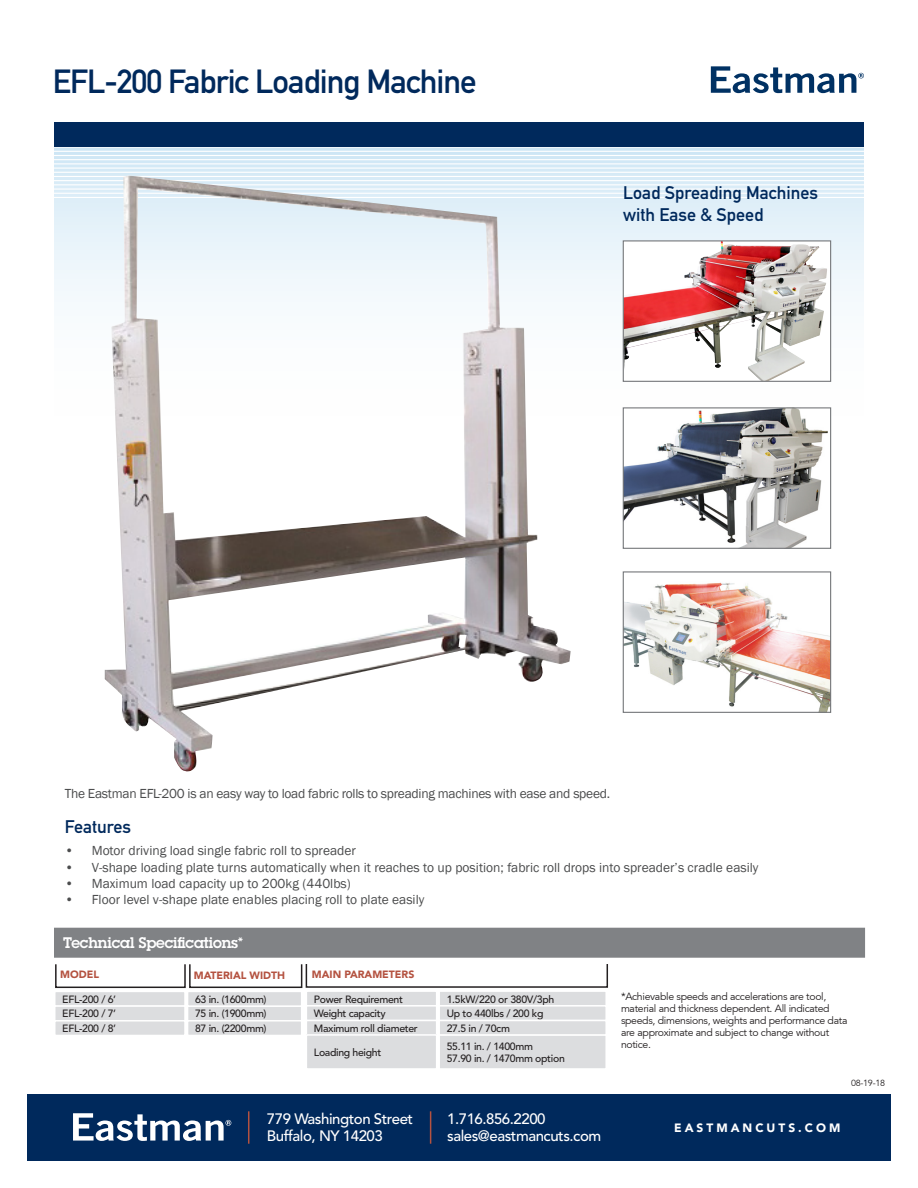
<style>
.page{position:relative;width:918px;height:1188px;background:#fff}
.page>*{position:absolute;margin:0;border:0;box-sizing:border-box;transform-origin:0 0}
.section_heads{font:33px "DIN Mittelschrift Std";letter-spacing:-.03em;color:#00295c}
.t1{font:18px/21.6px "DIN Mittelschrift Std";color:#00295c}
.section_heads-2{font:500 15px/17px "Avenir";letter-spacing:-.03em;color:#fff}
.caption_head{font:600 15px "Lubalin Graph Std";letter-spacing:-.01em;color:#fff}
.intro{font:13.5px "Franklin Gothic";color:#4b4c4d}
.intro-2{font:13.5px "Franklin Gothic";letter-spacing:-.02em;color:#4b4c4d}
.section_heads-3{font:900 12px "Avenir";letter-spacing:.25em;color:#fff}
.Chart_body{font:500 10.5px/11.2px "Avenir";letter-spacing:-.03em;color:#231f20}
.chart_small_body{font:10.5px/12px "Avenir";letter-spacing:-.03em;color:#231f20}
.Chart_subhead{font:900 10.5px "Avenir";color:#b45240}
.chart_small_body-2{font:9px "Avenir";color:#231f20}
</style>
<div class="page">
<svg style="left:54px;top:148px;width:810px;height:375px"></svg>
<hr style="left:27px;top:151px;width:864px;height:1px;background:#fff">
<hr style="left:27px;top:155px;width:864px;height:1px;background:#fff">
<hr style="left:27px;top:159px;width:864px;height:1px;background:#fff">
<hr style="left:27px;top:163px;width:864px;height:1px;background:#fff">
<hr style="left:27px;top:168px;width:864px;height:1px;background:#fff">
<hr style="left:27px;top:172px;width:864px;height:1px;background:#fff">
<hr style="left:27px;top:176px;width:864px;height:1px;background:#fff">
<hr style="left:27px;top:180px;width:864px;height:1px;background:#fff">
<hr style="left:27px;top:184px;width:864px;height:1px;background:#fff">
<hr style="left:27px;top:188px;width:864px;height:2px;background:#fff">
<hr style="left:27px;top:193px;width:864px;height:1px;background:#fff">
<hr style="left:27px;top:197px;width:864px;height:1px;background:#fff">
<div style="left:27px;top:1094px;width:864px;height:67px;background:#00295c"></div>
<hr style="left:430px;top:1111px;width:1px;height:33px;background:#b45240">
<hr style="left:248px;top:1111px;width:1px;height:33px;background:#b45240">
<svg style="left:73px;top:1113px;width:158px;height:28px"></svg>
<svg style="left:711px;top:66px;width:153px;height:27px"></svg>
<div style="left:54px;top:123px;width:810px;height:24px;background:#00295c"></div>
<img style="left:105px;top:176px;width:466px;height:596px">
<div style="left:54px;top:928px;width:811px;height:30px;background:#808285"></div>
<div style="left:55px;top:991px;width:130px;height:15px;background:#dcdddf"></div>
<div style="left:54px;top:991px;width:132px;height:16px;border:2px solid #fff"></div>
<div style="left:55px;top:1006px;width:130px;height:15px;background:#dcdddf"></div>
<div style="left:54px;top:1005px;width:132px;height:17px;border:2px solid #fff"></div>
<div style="left:55px;top:1021px;width:130px;height:14px;background:#dcdddf"></div>
<div style="left:54px;top:1020px;width:132px;height:16px;border:2px solid #fff"></div>
<div style="left:189px;top:964px;width:113px;height:24px;border:2px solid #231f20"></div>
<div style="left:188px;top:1006px;width:114px;height:15px;background:#dcdddf"></div>
<div style="left:188px;top:1021px;width:114px;height:14px;background:#dcdddf"></div>
<div style="left:187px;top:1020px;width:115px;height:16px;border:2px solid #fff"></div>
<div style="left:188px;top:991px;width:114px;height:15px;background:#dcdddf"></div>
<div style="left:187px;top:991px;width:115px;height:16px;border:2px solid #fff"></div>
<div style="left:439px;top:991px;width:167px;height:15px;background:#dcdddf"></div>
<div style="left:438px;top:990px;width:169px;height:17px;border:2px solid #fff"></div>
<div style="left:55px;top:964px;width:131px;height:24px;border:2px solid #231f20"></div>
<div style="left:306px;top:991px;width:131px;height:15px;background:#dcdddf"></div>
<div style="left:306px;top:990px;width:131px;height:17px;border:2px solid #fff"></div>
<div style="left:306px;top:1006px;width:131px;height:15px;background:#dcdddf"></div>
<div style="left:306px;top:1005px;width:131px;height:16px;border:2px solid #fff"></div>
<div style="left:439px;top:1006px;width:167px;height:15px;background:#dcdddf"></div>
<div style="left:438px;top:1005px;width:169px;height:16px;border:2px solid #fff"></div>
<div style="left:306px;top:963px;width:302px;height:25px;border:2px solid #231f20"></div>
<div style="left:306px;top:1021px;width:131px;height:14px;background:#dcdddf"></div>
<div style="left:306px;top:1020px;width:131px;height:16px;border:2px solid #fff"></div>
<div style="left:439px;top:1021px;width:167px;height:14px;background:#dcdddf"></div>
<div style="left:438px;top:1020px;width:169px;height:16px;border:2px solid #fff"></div>
<div style="left:306px;top:1035px;width:131px;height:34px;background:#dcdddf"></div>
<div style="left:306px;top:1034px;width:131px;height:36px;border:2px solid #fff"></div>
<div style="left:439px;top:1035px;width:167px;height:34px;background:#dcdddf"></div>
<div style="left:438px;top:1034px;width:169px;height:36px;border:2px solid #fff"></div>
<img style="left:625px;top:242px;width:202px;height:138px">
<div style="left:623px;top:240px;width:208px;height:142px;border:1px solid #76787b"></div>
<img style="left:625px;top:409px;width:202px;height:138px">
<div style="left:623px;top:407px;width:208px;height:142px;border:1px solid #76787b"></div>
<img style="left:625px;top:582px;width:204px;height:129px">
<div style="left:623px;top:571px;width:208px;height:142px;border:1px solid #76787b"></div>
<p class="section_heads" style="left:53px;top:62px;width:425px">EFL-200 Fabric Loading Machine</p>
<p class="t1" style="left:623px;top:182px;width:196px">Load Spreading Machines with Ease &amp; Speed</p>
<p class="intro-2" style="left:65px;top:785px;width:547px">The Eastman EFL-200 is an easy way to load fabric rolls to spreading machines with ease and speed.</p>
<p class="t1" style="left:65px;top:816px;width:68px">Features</p>
<p class="intro" style="left:65px;top:843px;width:293px">• Motor driving load single fabric roll to spreader</p>
<p class="intro" style="left:65px;top:859px;width:695px">• V-shape loading plate turns automatically when it reaches to up position; fabric roll drops into spreader’s cradle easily</p>
<p class="intro" style="left:65px;top:875px;width:288px">• Maximum load capacity up to 200kg (440lbs)</p>
<p class="intro" style="left:65px;top:891px;width:361px">• Floor level v-shape plate enables placing roll to plate easily</p>
<p class="caption_head" style="left:63px;top:933px;width:182px">Technical Specifications*</p>
<p class="Chart_subhead" style="left:60px;top:968px;width:40px">MODEL</p>
<p class="Chart_body" style="left:62px;top:994px;width:55px">EFL-200 / 6’</p>
<p class="Chart_body" style="left:62px;top:1008px;width:55px">EFL-200 / 7’</p>
<p class="Chart_body" style="left:62px;top:1023px;width:55px">EFL-200 / 8’</p>
<p class="Chart_subhead" style="left:312px;top:968px;width:104px">MAIN PARAMETERS</p>
<p class="Chart_subhead" style="left:194px;top:969px;width:93px">MATERIAL WIDTH</p>
<p class="Chart_body" style="left:195px;top:1008px;width:73px">75 in. (1900mm)</p>
<p class="Chart_body" style="left:195px;top:1023px;width:73px">87 in. (2200mm)</p>
<p class="Chart_body" style="left:195px;top:994px;width:73px">63 in. (1600mm)</p>
<p class="Chart_body" style="left:447px;top:994px;width:109px">1.5kW/220 or 380V/3ph</p>
<p class="Chart_body" style="left:314px;top:994px;width:91px">Power Requirement</p>
<p class="Chart_body" style="left:314px;top:1008px;width:73px">Weight capacity</p>
<p class="Chart_body" style="left:447px;top:1008px;width:98px">Up to 440lbs / 200 kg</p>
<p class="Chart_body" style="left:314px;top:1023px;width:105px">Maximum roll diameter</p>
<p class="Chart_body" style="left:447px;top:1023px;width:65px">27.5 in / 70cm</p>
<p class="Chart_body" style="left:314px;top:1047px;width:69px">Loading height</p>
<p class="Chart_body" style="left:447px;top:1041px;width:120px">55.11 in. / 1400mm<br>57.90 in. / 1470mm option</p>
<p class="section_heads-2" style="left:267px;top:1111px;width:148px">779 Washington Street<br>Buffalo, NY 14203</p>
<p class="section_heads-2" style="left:447px;top:1111px;width:100px">1.716.856.2200</p>
<p class="section_heads-2" style="left:447px;top:1128px;width:156px">sales@eastmancuts.com</p>
<p class="chart_small_body" style="left:621px;top:991px;width:228px">*Achievable speeds and accelerations are tool, material and thickness dependent. All indicated speeds, dimensions, weights and performance data are approximate and subject to change without notice.</p>
<p class="chart_small_body-2" style="left:851px;top:1078px;width:36px">08-19-18</p>
<p class="section_heads-3" style="left:674px;top:1121px;width:168px">EASTMANCUTS.COM</p>
</div>
